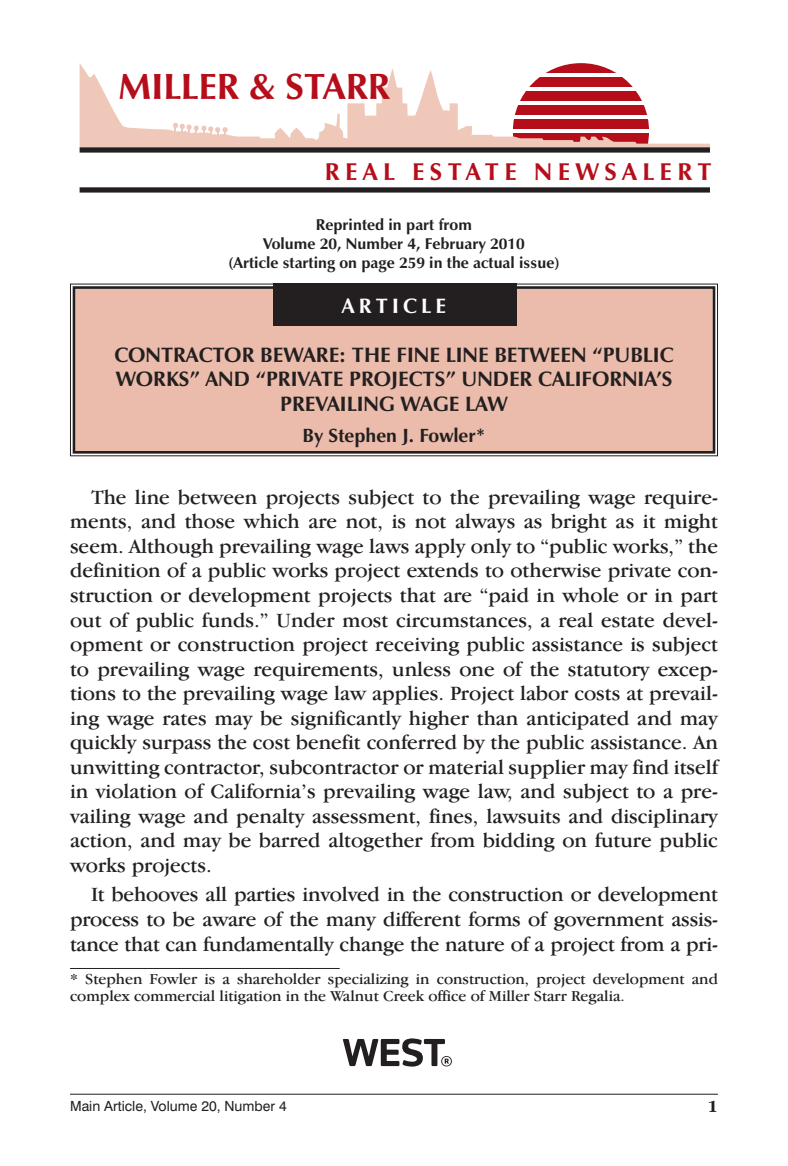
<style>
.page{position:relative;width:788px;height:1166px;background:#fff}
.page>*{position:absolute;margin:0;border:0;box-sizing:border-box;transform-origin:0 0}
.t1{font:700 36.75px "Zapf Humanist 601 BT";color:#b50e1a}
.t2{font:700 24.5px "Zapf Humanist 601 BT";letter-spacing:.22em;color:#b50e1a}
.t3{font:21px/24.5px "Garamond IT Cby BT";letter-spacing:-.005em;color:#231f20;text-align:justify}
.t4{font:700 21px/24.5px "Zapf Humanist 601 BT";color:#231f20;text-align:center}
.t5{font:700 21px "Zapf Humanist 601 BT";letter-spacing:.2em;color:#fff}
.t6{font:700 19.25px "Zapf Humanist 601 BT";color:#231f20}
.t7{font:700 17.5px "Garamond IT Cby BT";color:#231f20}
.t8{font:15.75px/16.8px "Garamond IT Cby BT";color:#231f20}
.t9{font:700 15.75px/19.2px "Zapf Humanist 601 BT";color:#231f20;text-align:center}
.t10{font:14px "Swiss 721 BT";color:#231f20}
</style>
<div class="page">
<div style="left:70px;top:283px;width:648px;height:174px;background:#ebbcab"></div>
<div style="left:73px;top:286px;width:642px;height:167px;border:3px solid #231f20"></div>
<div style="left:273px;top:284px;width:244px;height:42px;background:#231f20"></div>
<hr style="left:70px;top:1093px;width:648px;height:1px;background:#231f20">
<svg style="left:343px;top:1038px;width:109px;height:28px"></svg>
<svg style="left:80px;top:63px;width:630px;height:84px"></svg>
<svg style="left:173px;top:123px;width:55px;height:13px"></svg>
<div style="left:80px;top:147px;width:630px;height:6px;background:#231f20"></div>
<div style="left:80px;top:187px;width:630px;height:5px;background:#231f20"></div>
<hr style="left:70px;top:968px;width:270px;height:1px;background:#231f20">
<h1 class="t1" style="left:118px;top:64px;width:273px">MILLER &amp; STARR</h1>
<p class="t2" style="left:325px;top:156px;width:388px">REAL ESTATE NEWSALERT</p>
<p class="t9" style="left:228px;top:214px;width:332px">Reprinted in part from<br>Volume 20, Number 4, February 2010<br>(Article starting on page 259 in the actual issue)</p>
<p class="t5" style="left:342px;top:292px;width:105px">ARTICLE</p>
<p class="t4" style="left:114px;top:342px;width:560px">CONTRACTOR BEWARE: THE FINE LINE BETWEEN “PUBLIC<br>WORKS” AND “PRIVATE PROJECTS” UNDER CALIFORNIA’S<br>PREVAILING WAGE LAW</p>
<p class="t6" style="left:302px;top:424px;width:184px">By Stephen J. Fowler*</p>
<p class="t3" style="left:70px;top:484px;width:649px;text-indent:21px">The line between projects subject to the prevailing wage require&shy;ments, and those which are not, is not always as bright as it might seem. Although prevailing wage laws apply only to “public works,” the definition of a public works project extends to otherwise private con&shy;struction or development projects that are “paid in whole or in part out of public funds.” Under most circumstances, a real estate devel&shy;opment or construction project receiving public assistance is subject to prevailing wage requirements, unless one of the statutory excep&shy;tions to the prevailing wage law applies. Project labor costs at prevail&shy;ing wage rates may be significantly higher than anticipated and may quickly surpass the cost benefit conferred by the public assistance. An unwitting contractor, subcontractor or material supplier may find itself in violation of California’s prevailing wage law, and subject to a pre&shy;vailing wage and penalty assessment, fines, lawsuits and disciplinary action, and may be barred altogether from bidding on future public works projects.</p>
<p class="t3" style="left:70px;top:882px;width:649px;text-indent:21px">It behooves all parties involved in the construction or development process to be aware of the many different forms of government assis&shy;tance that can fundamentally change the nature of a project from a pri-</p>
<p class="t8" style="left:70px;top:970px;width:649px">* Stephen Fowler is a shareholder specializing in construction, project development and complex commercial litigation in the Walnut Creek office of Miller Starr Regalia.</p>
<p class="t10" style="left:70px;top:1097px;width:218px">Main Article, Volume 20, Number 4</p>
<p class="t7" style="left:707px;top:1096px;width:12px">1</p>
</div>
